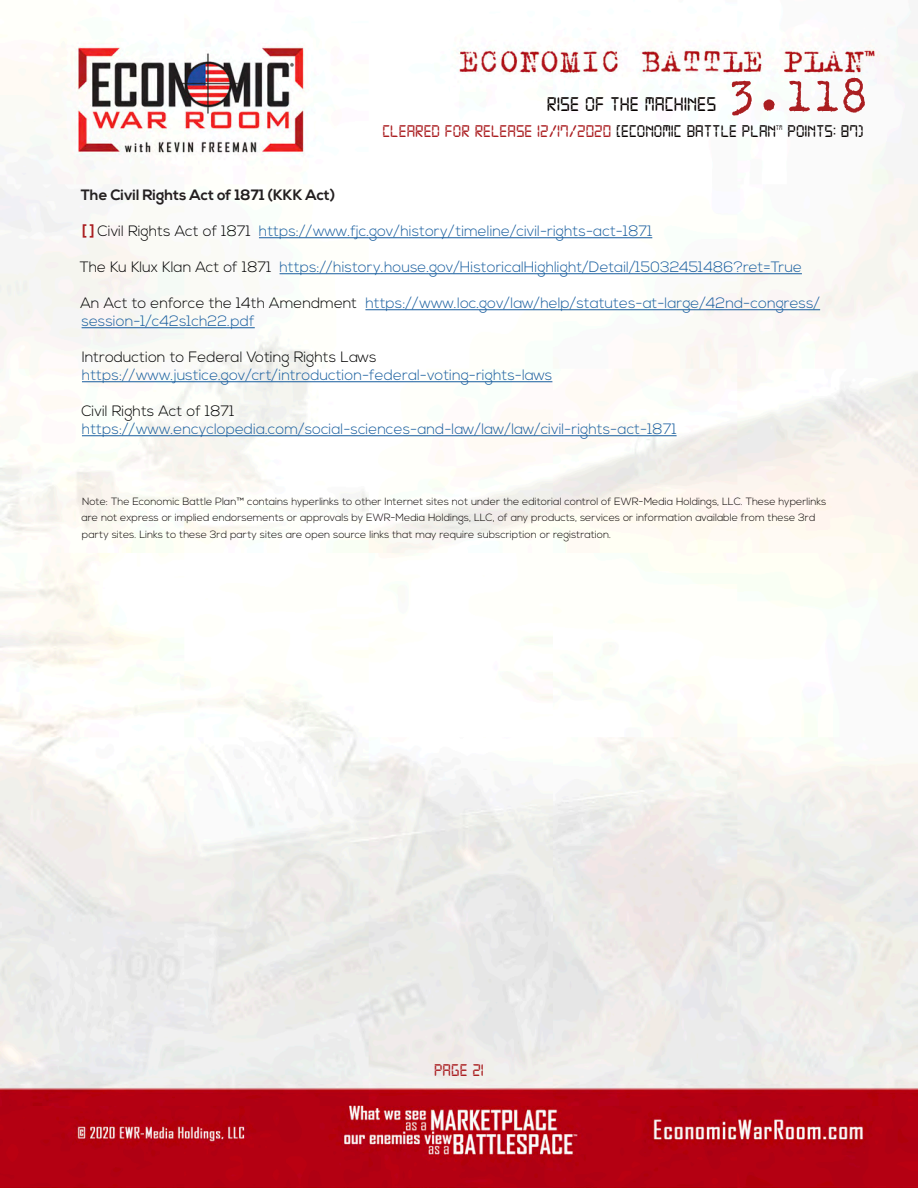
<style>
.page{position:relative;width:918px;height:1188px;background:#fff}
.page>*{position:absolute;margin:0;border:0;box-sizing:border-box;transform-origin:0 0}
.t1{font:51px "Trixie";color:#aa1e21}
.t2{font:21px "Digital 7";color:#080302}
.t3{font:18px "Digital 7";color:#aa1e21}
.t4{font:18px "Digital 7";color:#080302}
.t5{font:300 15px/18px "Nexa";color:#175d9e}
.t6{font:300 15px "Nexa";color:#000}
.t7{font:700 15px "Nexa";color:#231f20}
.t8{font:300 10.5px/16.5px "Nexa";color:#080302}
.t9{font:7.05px "Digital 7";color:#080302}
.s1{color:#080302}
.s2{font-weight:700;color:#aa1e21}
.s3{color:#000}
</style>
<div class="page">
<img style="left:0;top:5px;width:918px;height:1183px">
<hr style="left:259px;top:237px;width:393px;height:1px;background:#175d9e">
<hr style="left:280px;top:273px;width:522px;height:1px;background:#175d9e">
<hr style="left:365px;top:309px;width:455px;height:1px;background:#175d9e">
<hr style="left:82px;top:327px;width:173px;height:1px;background:#175d9e">
<hr style="left:82px;top:381px;width:470px;height:1px;background:#175d9e">
<hr style="left:82px;top:435px;width:595px;height:1px;background:#175d9e">
<h1 class="t1" style="left:728px;top:62px;width:142px">3.118</h1>
<p class="t3" style="left:382px;top:123px;width:395px">CLEARED FOR RELEASE 12/17/2020 <span class="s1">[ECONOMIC BATTLE PLAN</span></p>
<p class="t9" style="left:776px;top:124px;width:8px">TM</p>
<p class="t4" style="left:788px;top:123px;width:78px">POINTS: 87)</p>
<h2 class="t2" style="left:547px;top:95px;width:171px">RISE OF THE MACHINES</h2>
<p class="t7" style="left:81px;top:186px;width:256px">The Civil Rights Act of 1871 (KKK Act)</p>
<p class="t5" style="left:82px;top:223px;width:572px"><span class="s2">[ ]</span> <span class="s3">Civil Rights Act of 1871</span> https://www.fjc.gov/history/timeline/civil-rights-act-1871</p>
<p class="t5" style="left:80px;top:259px;width:724px"><span class="s3">The Ku Klux Klan Act of 1871</span> https://history.house.gov/HistoricalHighlight/Detail/15032451486?ret=True</p>
<p class="t5" style="left:81px;top:295px;width:741px"><span class="s3">An Act to enforce the 14th Amendment</span> https://www.loc.gov/law/help/statutes-at-large/42nd-congress/ session-1/c42s1ch22.pdf</p>
<p class="t6" style="left:82px;top:348px;width:296px">Introduction to Federal Voting Rights Laws</p>
<p class="t5" style="left:82px;top:367px;width:472px">https://www.justice.gov/crt/introduction-federal-voting-rights-laws</p>
<p class="t6" style="left:81px;top:402px;width:155px">Civil Rights Act of 1871</p>
<p class="t5" style="left:82px;top:421px;width:596px">https://www.encyclopedia.com/social-sciences-and-law/law/law/civil-rights-act-1871</p>
<p class="t8" style="left:81px;top:493px;width:746px">Note: The Economic Battle Plan™ contains hyperlinks to other Internet sites not under the editorial control of EWR-Media Holdings, LLC. These hyperlinks are not express or implied endorsements or approvals by EWR-Media Holdings, LLC, of any products, services or information available from these 3rd party sites. Links to these 3rd party sites are open source links that may require subscription or registration.</p>
<p class="t3" style="left:434px;top:1062px;width:51px">PAGE 21</p>
</div>
